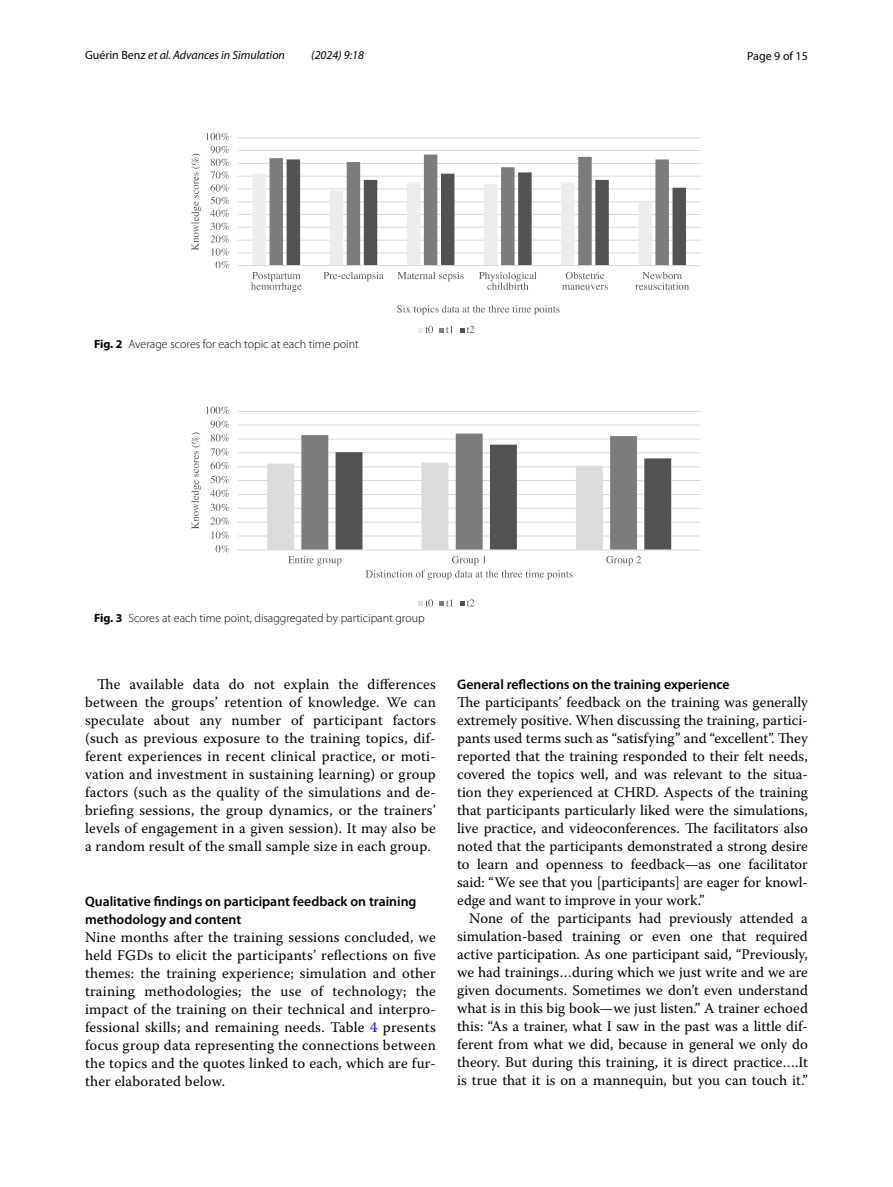
<style>
.page{position:relative;width:893px;height:1187px;background:#fff}
.page>*{position:absolute;margin:0;border:0;box-sizing:border-box;transform-origin:0 0}
.t1{font:14.7px/18px "Warnock Pro";letter-spacing:.01em;color:#000;text-align:justify}
.t2{font:600 13.8px/18px "Myriad Pro";color:#000}
.t3{font:300 12px "Myriad Pro";color:#000}
.t4{font:italic 12px "Myriad Pro";color:#000}
.t5{font:12px "Myriad Pro";color:#000}
.s1{font-style:normal}
.s2{font-weight:700}
.s3{color:#00f}
</style>
<div class="page">
<hr style="left:238px;top:252px;width:463px;height:1px;background:#d9d9d9">
<hr style="left:238px;top:240px;width:463px;height:1px;background:#d9d9d9">
<hr style="left:238px;top:227px;width:463px;height:1px;background:#d9d9d9">
<hr style="left:238px;top:214px;width:463px;height:1px;background:#d9d9d9">
<hr style="left:238px;top:201px;width:463px;height:1px;background:#d9d9d9">
<hr style="left:238px;top:188px;width:463px;height:1px;background:#d9d9d9">
<hr style="left:238px;top:176px;width:463px;height:1px;background:#d9d9d9">
<hr style="left:238px;top:163px;width:463px;height:1px;background:#d9d9d9">
<hr style="left:238px;top:150px;width:463px;height:1px;background:#d9d9d9">
<hr style="left:238px;top:137px;width:463px;height:1px;background:#d9d9d9">
<svg style="left:252px;top:174px;width:18px;height:91px"></svg>
<svg style="left:270px;top:154px;width:322px;height:111px"></svg>
<svg style="left:287px;top:159px;width:399px;height:106px"></svg>
<hr style="left:238px;top:265px;width:463px;height:1px;background:#d9d9d9">
<svg style="left:216px;top:261px;width:13px;height:7px"></svg>
<svg style="left:211px;top:248px;width:18px;height:7px"></svg>
<svg style="left:210px;top:210px;width:19px;height:32px"></svg>
<svg style="left:211px;top:197px;width:18px;height:7px"></svg>
<svg style="left:210px;top:159px;width:19px;height:32px"></svg>
<svg style="left:210px;top:146px;width:19px;height:7px"></svg>
<svg style="left:206px;top:133px;width:23px;height:7px"></svg>
<svg style="left:251px;top:272px;width:51px;height:20px"></svg>
<svg style="left:323px;top:272px;width:61px;height:9px"></svg>
<svg style="left:397px;top:272px;width:67px;height:9px"></svg>
<svg style="left:479px;top:272px;width:58px;height:18px"></svg>
<svg style="left:566px;top:272px;width:38px;height:7px"></svg>
<svg style="left:562px;top:285px;width:46px;height:5px"></svg>
<svg style="left:635px;top:272px;width:54px;height:18px"></svg>
<svg style="left:191px;top:154px;width:10px;height:96px"></svg>
<svg style="left:397px;top:305px;width:163px;height:10px"></svg>
<svg style="left:418px;top:326px;width:15px;height:7px"></svg>
<svg style="left:439px;top:326px;width:14px;height:7px"></svg>
<svg style="left:460px;top:326px;width:14px;height:7px"></svg>
<hr style="left:238px;top:535px;width:463px;height:1px;background:#d9d9d9">
<hr style="left:238px;top:522px;width:463px;height:1px;background:#d9d9d9">
<hr style="left:238px;top:508px;width:463px;height:1px;background:#d9d9d9">
<hr style="left:238px;top:494px;width:463px;height:1px;background:#d9d9d9">
<hr style="left:238px;top:480px;width:463px;height:1px;background:#d9d9d9">
<hr style="left:238px;top:466px;width:463px;height:1px;background:#d9d9d9">
<hr style="left:238px;top:452px;width:463px;height:1px;background:#d9d9d9">
<hr style="left:238px;top:438px;width:463px;height:1px;background:#d9d9d9">
<hr style="left:238px;top:424px;width:463px;height:1px;background:#d9d9d9">
<hr style="left:238px;top:411px;width:463px;height:1px;background:#d9d9d9">
<svg style="left:267px;top:433px;width:404px;height:116px"></svg>
<hr style="left:238px;top:549px;width:463px;height:1px;background:#d9d9d9">
<svg style="left:216px;top:545px;width:13px;height:7px"></svg>
<svg style="left:211px;top:531px;width:18px;height:7px"></svg>
<svg style="left:210px;top:517px;width:19px;height:7px"></svg>
<svg style="left:211px;top:503px;width:18px;height:8px"></svg>
<svg style="left:210px;top:489px;width:19px;height:8px"></svg>
<svg style="left:211px;top:476px;width:18px;height:7px"></svg>
<svg style="left:211px;top:462px;width:18px;height:7px"></svg>
<svg style="left:210px;top:448px;width:19px;height:7px"></svg>
<svg style="left:211px;top:434px;width:18px;height:7px"></svg>
<svg style="left:210px;top:420px;width:19px;height:8px"></svg>
<svg style="left:206px;top:406px;width:23px;height:8px"></svg>
<svg style="left:288px;top:556px;width:53px;height:9px"></svg>
<svg style="left:606px;top:556px;width:35px;height:9px"></svg>
<svg style="left:191px;top:432px;width:10px;height:97px"></svg>
<svg style="left:366px;top:556px;width:207px;height:23px"></svg>
<svg style="left:418px;top:599px;width:15px;height:7px"></svg>
<svg style="left:439px;top:599px;width:13px;height:7px"></svg>
<svg style="left:460px;top:599px;width:14px;height:7px"></svg>
<p class="t4" style="left:85px;top:48px;width:201px"><span class="s1">Guérin Benz</span> et al. Advances in Simulation</p>
<p class="t4" style="left:311px;top:48px;width:54px">(2024) 9:18</p>
<p class="t5" style="left:747px;top:48px;width:62px">Page 9 of 15</p>
<p class="t3" style="left:94px;top:337px;width:266px"><span class="s2">Fig. 2</span> Average scores for each topic at each time point</p>
<p class="t3" style="left:94px;top:611px;width:332px"><span class="s2">Fig. 3</span> Scores at each time point, disaggregated by participant group</p>
<p class="t1" style="left:85px;top:675px;width:352px;text-indent:12px">The available data do not explain the differences between the groups’ retention of knowledge. We can speculate about any number of participant factors (such as previous exposure to the training topics, dif&shy;ferent experiences in recent clinical practice, or moti&shy;vation and investment in sustaining learning) or group factors (such as the quality of the simulations and de&shy;briefing sessions, the group dynamics, or the trainers’ levels of engagement in a given session). It may also be a random result of the small sample size in each group.</p>
<p class="t2" style="left:85px;top:892px;width:333px">Qualitative findings on participant feedback on training methodology and content</p>
<p class="t1" style="left:85px;top:928px;width:352px">Nine months after the training sessions concluded, we held FGDs to elicit the participants’ reflections on five themes: the training experience; simulation and other training methodologies; the use of technology; the impact of the training on their technical and interpro&shy;fessional skills; and remaining needs. Table <span class="s3">4</span> presents focus group data representing the connections between the topics and the quotes linked to each, which are fur&shy;ther elaborated below.</p>
<p class="t2" style="left:457px;top:675px;width:274px">General reflections on the training experience</p>
<p class="t1" style="left:457px;top:692px;width:352px">The participants’ feedback on the training was generally extremely positive. When discussing the training, partici&shy;pants used terms such as “satisfying” and “excellent”. They reported that the training responded to their felt needs, covered the topics well, and was relevant to the situa&shy;tion they experienced at CHRD. Aspects of the training that participants particularly liked were the simulations, live practice, and videoconferences. The facilitators also noted that the participants demonstrated a strong desire to learn and openness to feedback—as one facilitator said: “We see that you [participants] are eager for knowl&shy;edge and want to improve in your work.”</p>
<p class="t1" style="left:457px;top:908px;width:352px;text-indent:12px">None of the participants had previously attended a simulation-based training or even one that required active participation. As one participant said, “Previously, we had trainings…during which we just write and we are given documents. Sometimes we don’t even understand what is in this big book—we just listen.” A trainer echoed this: “As a trainer, what I saw in the past was a little dif&shy;ferent from what we did, because in general we only do theory. But during this training, it is direct practice….It is true that it is on a mannequin, but you can touch it.”</p>
</div>
